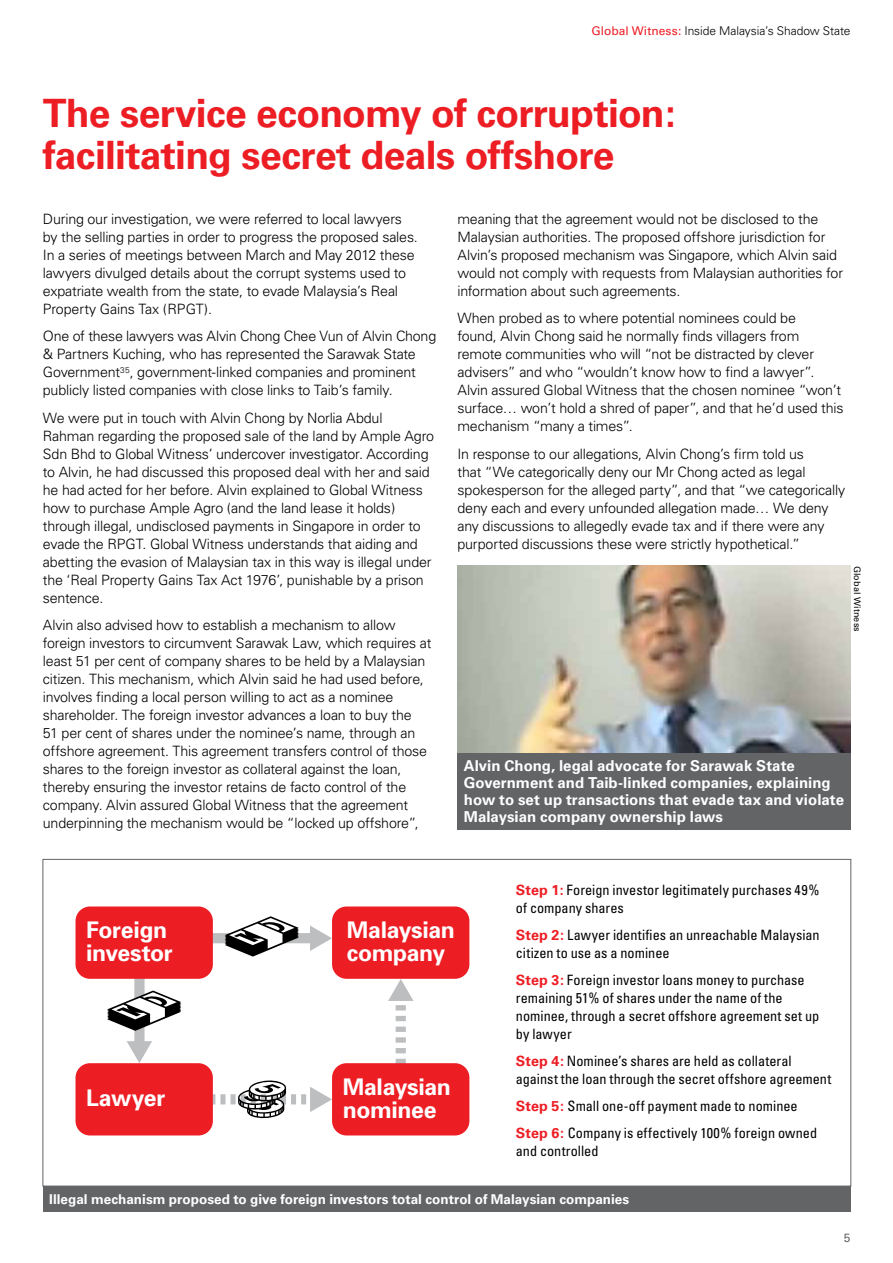
<style>
.page{position:relative;width:893px;height:1263px;background:#fff}
.page>*{position:absolute;margin:0;border:0;box-sizing:border-box;transform-origin:0 0}
.t1{font:700 39px/42px "Univers";letter-spacing:-.02em;color:#ed1d24}
.t2{font:700 22.95px/23px "Univers";letter-spacing:-.015em;color:#fff}
.t3{font:700 15px/17.2px "Univers";color:#fff}
.t4{font:300 14.25px/18px "Univers";letter-spacing:-.015em;color:#000}
.t5{font:condensed 14.25px/18px "Univers";color:#000}
.t6{font:700 13.5px "Univers";color:#fff}
.t7{font:300 12px "Univers";letter-spacing:-.005em;color:#000}
.t8{font:12px "Univers";color:#636466}
.t9{font:9px "Univers";letter-spacing:.02em;color:#000}
.s1{font-weight:400;color:#ed1d24}
.s2{font-weight:700;font-stretch:normal;color:#ed1d24}
</style>
<div class="page">
<div style="left:134px;top:959px;width:11px;height:86px;background:#bcbec0"></div>
<svg style="left:127px;top:1041px;width:25px;height:22px"></svg>
<svg style="left:388px;top:979px;width:25px;height:84px"></svg>
<div style="left:162px;top:933px;width:152px;height:10px;background:#bcbec0"></div>
<svg style="left:310px;top:925px;width:22px;height:26px"></svg>
<div style="left:76px;top:906px;width:137px;height:73px;background:#ed1d24;border-radius:14px"></div>
<div style="left:332px;top:1063px;width:137px;height:72px;background:#ed1d24;border-radius:14px"></div>
<div style="left:332px;top:906px;width:137px;height:73px;background:#ed1d24;border-radius:14px"></div>
<div style="left:76px;top:1063px;width:137px;height:72px;background:#ed1d24;border-radius:14px"></div>
<svg style="left:225px;top:916px;width:74px;height:40px"></svg>
<svg style="left:107px;top:990px;width:74px;height:41px"></svg>
<svg style="left:213px;top:1080px;width:119px;height:39px"></svg>
<img style="left:457px;top:566px;width:394px;height:187px">
<div style="left:457px;top:753px;width:394px;height:76px;background:#636466"></div>
<div style="left:43px;top:1186px;width:808px;height:26px;background:#636466"></div>
<p class="t7" style="left:591px;top:24px;width:260px"><span class="s1">Global Witness:</span> Inside Malaysia’s Shadow State</p>
<h1 class="t1" style="left:43px;top:93px;width:635px">The service economy of corruption: facilitating secret deals offshore</h1>
<p class="t4" style="left:43px;top:210px;width:377px">During our investigation, we were referred to local lawyers by the selling parties in order to progress the proposed sales.<br>In a series of meetings between March and May 2012 these lawyers divulged details about the corrupt systems used to expatriate wealth from the state, to evade Malaysia’s Real Property Gains Tax (RPGT).</p>
<p class="t4" style="left:43px;top:327px;width:395px">One of these lawyers was Alvin Chong Chee Vun of Alvin Chong &amp; Partners Kuching, who has represented the Sarawak State Government<sup>35</sup>, government-linked companies and prominent publicly listed companies with close links to Taib’s family.</p>
<p class="t4" style="left:43px;top:409px;width:393px">We were put in touch with Alvin Chong by Norlia Abdul Rahman regarding the proposed sale of the land by Ample Agro Sdn Bhd to Global Witness’ undercover investigator. According to Alvin, he had discussed this proposed deal with her and said he had acted for her before. Alvin explained to Global Witness how to purchase Ample Agro (and the land lease it holds) through illegal, undisclosed payments in Singapore in order to evade the RPGT. Global Witness understands that aiding and abetting the evasion of Malaysian tax in this way is illegal under the ‘Real Property Gains Tax Act 1976’, punishable by a prison sentence.</p>
<p class="t4" style="left:43px;top:616px;width:390px">Alvin also advised how to establish a mechanism to allow foreign investors to circumvent Sarawak Law, which requires at least 51 per cent of company shares to be held by a Malaysian citizen. This mechanism, which Alvin said he had used before, involves finding a local person willing to act as a nominee shareholder. The foreign investor advances a loan to buy the<br>51 per cent of shares under the nominee’s name, through an offshore agreement. This agreement transfers control of those shares to the foreign investor as collateral against the loan, thereby ensuring the investor retains de facto control of the company. Alvin assured Global Witness that the agreement underpinning the mechanism would be “locked up offshore”,</p>
<p class="t4" style="left:457px;top:210px;width:387px">meaning that the agreement would not be disclosed to the Malaysian authorities. The proposed offshore jurisdiction for Alvin’s proposed mechanism was Singapore, which Alvin said would not comply with requests from Malaysian authorities for information about such agreements.</p>
<p class="t4" style="left:457px;top:309px;width:388px">When probed as to where potential nominees could be<br>found, Alvin Chong said he normally finds villagers from remote communities who will “not be distracted by clever advisers” and who “wouldn’t know how to find a lawyer”.<br>Alvin assured Global Witness that the chosen nominee “won’t surface… won’t hold a shred of paper”, and that he’d used this mechanism “many a times”.</p>
<p class="t4" style="left:457px;top:445px;width:389px">In response to our allegations, Alvin Chong’s firm told us<br>that “We categorically deny our Mr Chong acted as legal spokesperson for the alleged party”, and that “we categorically deny each and every unfounded allegation made… We deny any discussions to allegedly evade tax and if there were any purported discussions these were strictly hypothetical.”</p>
<p class="t3" style="left:464px;top:757px;width:382px">Alvin Chong, legal advocate for Sarawak State Government and Taib-linked companies, explaining how to set up transactions that evade tax and violate Malaysian company ownership laws</p>
<p class="t9" style="left:862px;top:566px;width:68px;rotate:90deg">Global Witness</p>
<h2 class="t2" style="left:86px;top:918px;width:88px">Foreign investor</h2>
<h2 class="t2" style="left:86px;top:1087px;width:81px">Lawyer</h2>
<h2 class="t2" style="left:347px;top:918px;width:110px">Malaysian company</h2>
<h2 class="t2" style="left:343px;top:1075px;width:110px">Malaysian nominee</h2>
<p class="t5" style="left:516px;top:881px;width:305px"><span class="s2">Step 1:</span> Foreign investor legitimately purchases 49% of company shares</p>
<p class="t5" style="left:516px;top:926px;width:305px"><span class="s2">Step 2:</span> Lawyer identifies an unreachable Malaysian citizen to use as a nominee</p>
<p class="t5" style="left:516px;top:971px;width:305px"><span class="s2">Step 3:</span> Foreign investor loans money to purchase remaining 51% of shares under the name of the nominee, through a secret offshore agreement set up by lawyer</p>
<p class="t5" style="left:516px;top:1052px;width:317px"><span class="s2">Step 4:</span> Nominee’s shares are held as collateral against the loan through the secret offshore agreement</p>
<p class="t5" style="left:516px;top:1092px;width:303px;line-height:27px"><span class="s2">Step 5:</span> Small one-off payment made to nominee<br><span class="s2">Step 6:</span> Company is effectively 100% foreign owned</p>
<p class="t5" style="left:516px;top:1142px;width:84px">and controlled</p>
<p class="t6" style="left:49px;top:1191px;width:581px">Illegal mechanism proposed to give foreign investors total control of Malaysian companies</p>
<p class="t8" style="left:844px;top:1231px;width:8px">5</p>
</div>
